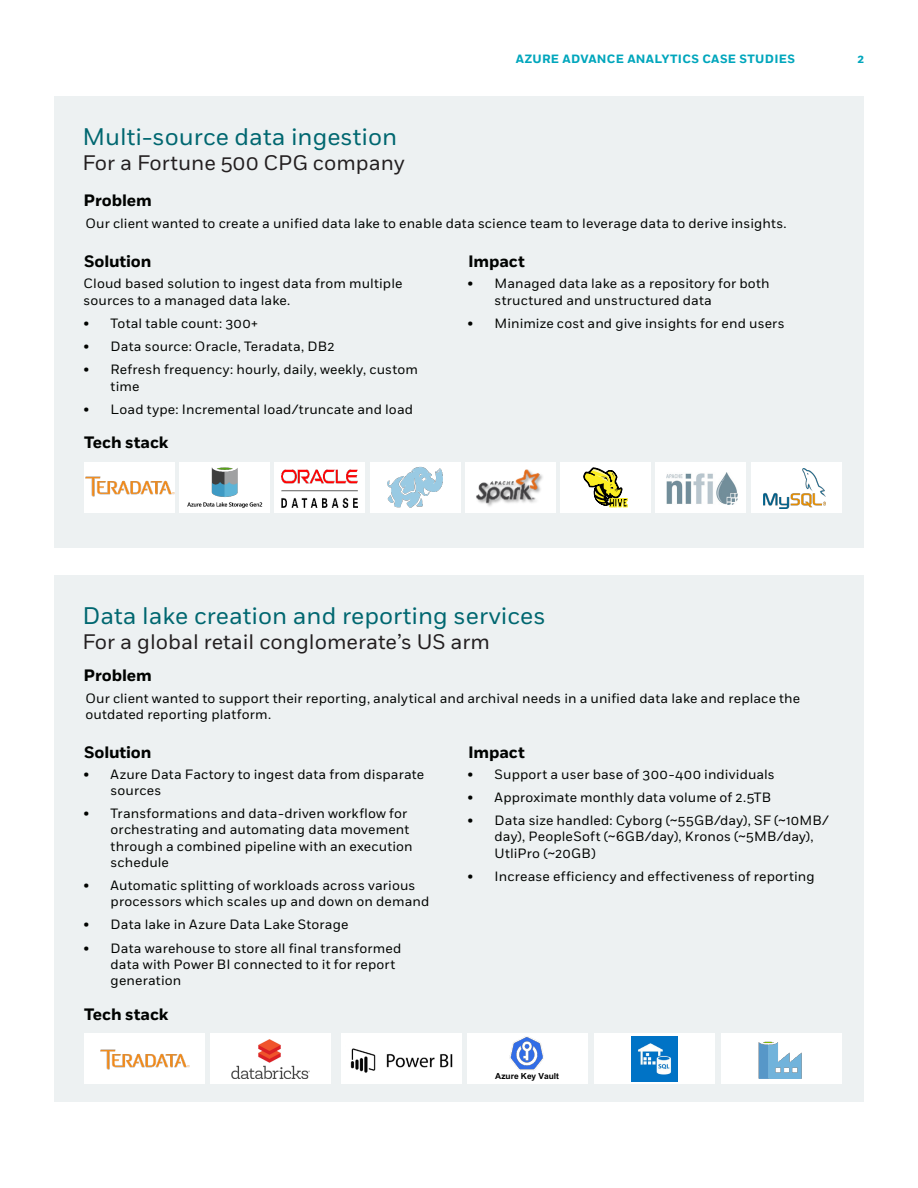
<style>
.page{position:relative;width:918px;height:1188px;background:#fff}
.page>*{position:absolute;margin:0;border:0;box-sizing:border-box;transform-origin:0 0}
.t1{font:24px "Fort";color:#006770}
.t2{font:21px "Fort";color:#231f20}
.t3{font:700 16.5px "Fort";letter-spacing:-.01em;color:#010301}
.t4{font:13.5px/16.2px "Fort";letter-spacing:.01em;color:#010301}
.t5{font:700 12px "Fort";letter-spacing:.025em;color:#00a6bc}
.t6{font:700 8.4px "Arial";color:#000}
</style>
<div class="page">
<div style="left:54px;top:96px;width:810px;height:452px;background:#edf1f2"></div>
<div style="left:54px;top:575px;width:810px;height:527px;background:#edf1f2"></div>
<div style="left:84px;top:1034px;width:120px;height:50px;background:#fff"></div>
<div style="left:370px;top:462px;width:90px;height:51px;background:#fff"></div>
<div style="left:655px;top:462px;width:91px;height:51px;background:#fff"></div>
<div style="left:594px;top:1034px;width:121px;height:50px;background:#fff"></div>
<div style="left:179px;top:462px;width:91px;height:51px;background:#fff"></div>
<div style="left:211px;top:1034px;width:120px;height:50px;background:#fff"></div>
<div style="left:465px;top:462px;width:91px;height:51px;background:#fff"></div>
<div style="left:341px;top:1034px;width:121px;height:50px;background:#fff"></div>
<div style="left:751px;top:462px;width:90px;height:51px;background:#fff"></div>
<div style="left:721px;top:1034px;width:120px;height:50px;background:#fff"></div>
<div style="left:274px;top:462px;width:91px;height:51px;background:#fff"></div>
<div style="left:560px;top:462px;width:91px;height:51px;background:#fff"></div>
<div style="left:468px;top:1034px;width:120px;height:50px;background:#fff"></div>
<svg style="left:583px;top:468px;width:44px;height:39px"></svg>
<img style="left:173px;top:462px;width:90px;height:46px">
<img style="left:84px;top:463px;width:92px;height:50px">
<img style="left:100px;top:1049px;width:90px;height:21px">
<img style="left:281px;top:470px;width:77px;height:37px">
<img style="left:387px;top:466px;width:56px;height:42px">
<img style="left:476px;top:469px;width:67px;height:37px">
<img style="left:666px;top:473px;width:71px;height:31px">
<img style="left:763px;top:469px;width:62px;height:39px">
<img style="left:232px;top:1039px;width:78px;height:39px">
<img style="left:350px;top:1048px;width:103px;height:25px">
<img style="left:509px;top:1037px;width:35px;height:33px">
<img style="left:632px;top:1036px;width:45px;height:46px">
<img style="left:758px;top:1041px;width:44px;height:37px">
<h1 class="t1" style="left:82px;top:123px;width:316px">Multi-source data ingestion</h1>
<h2 class="t2" style="left:82px;top:151px;width:324px">For a Fortune 500 CPG company</h2>
<p class="t3" style="left:84px;top:190px;width:70px">Problem</p>
<p class="t5" style="left:516px;top:52px;width:281px">AZURE ADVANCE ANALYTICS CASE STUDIES</p>
<p class="t5" style="left:857px;top:52px;width:8px">2</p>
<p class="t4" style="left:86px;top:215px;width:703px">Our client wanted to create a unified data lake to enable data science team to leverage data to derive insights.</p>
<p class="t3" style="left:84px;top:251px;width:69px">Solution</p>
<p class="t4" style="left:84px;top:276px;width:320px">Cloud based solution to ingest data from multiple sources to a managed data lake.</p>
<p class="t4" style="left:84px;top:315px;width:176px">• Total table count: 300+</p>
<p class="t4" style="left:84px;top:339px;width:252px">• Data source: Oracle, Teradata, DB2</p>
<p class="t4" style="left:111px;top:362px;width:309px;text-indent:-27px">• Refresh frequency: hourly, daily, weekly, custom time</p>
<p class="t4" style="left:84px;top:401px;width:331px">• Load type: Incremental load/truncate and load</p>
<p class="t3" style="left:84px;top:432px;width:86px">Tech stack</p>
<p class="t3" style="left:468px;top:251px;width:58px">Impact</p>
<p class="t4" style="left:495px;top:276px;width:277px;text-indent:-27px">• Managed data lake as a repository for both structured and unstructured data</p>
<p class="t4" style="left:468px;top:315px;width:319px">• Minimize cost and give insights for end users</p>
<h1 class="t1" style="left:82px;top:601px;width:465px">Data lake creation and reporting services</h1>
<h2 class="t2" style="left:82px;top:629px;width:409px">For a global retail conglomerate’s US arm</h2>
<p class="t3" style="left:84px;top:665px;width:70px">Problem</p>
<p class="t4" style="left:86px;top:691px;width:716px">Our client wanted to support their reporting, analytical and archival needs in a unified data lake and replace the outdated reporting platform.</p>
<p class="t3" style="left:84px;top:742px;width:69px">Solution</p>
<p class="t4" style="left:111px;top:766px;width:315px;text-indent:-27px">• Azure Data Factory to ingest data from disparate sources</p>
<p class="t4" style="left:111px;top:806px;width:304px;text-indent:-27px">• Transformations and data-driven workflow for orchestrating and automating data movement through a combined pipeline with an execution schedule</p>
<p class="t4" style="left:111px;top:877px;width:320px;text-indent:-27px">• Automatic splitting of workloads across various processors which scales up and down on demand</p>
<p class="t4" style="left:84px;top:917px;width:266px">• Data lake in Azure Data Lake Storage</p>
<p class="t4" style="left:111px;top:940px;width:292px;text-indent:-27px">• Data warehouse to store all final transformed data with Power BI connected to it for report generation</p>
<p class="t3" style="left:84px;top:1004px;width:86px">Tech stack</p>
<p class="t3" style="left:468px;top:742px;width:58px">Impact</p>
<p class="t4" style="left:468px;top:766px;width:309px">• Support a user base of 300-400 individuals</p>
<p class="t4" style="left:468px;top:789px;width:305px">• Approximate monthly data volume of 2.5TB</p>
<p class="t4" style="left:495px;top:813px;width:336px;text-indent:-27px">• Data size handled: Cyborg (~55GB/day), SF (~10MB/ day), PeopleSoft (~6GB/day), Kronos (~5MB/day),<br>UtliPro (~20GB)</p>
<p class="t4" style="left:468px;top:868px;width:349px">• Increase efficiency and effectiveness of reporting</p>
<p class="t6" style="left:495px;top:1070px;width:65px">Azure Key Vault</p>
</div>
